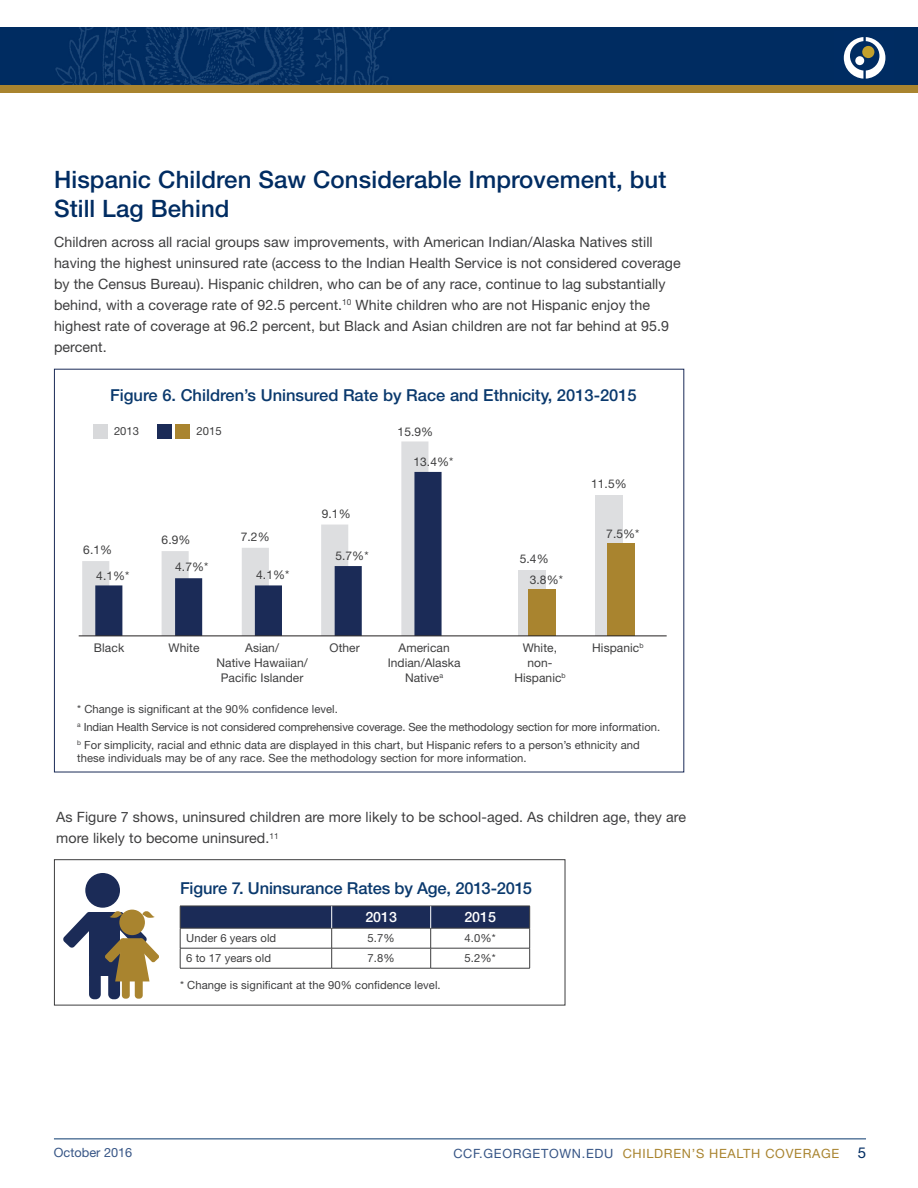
<style>
.page{position:relative;width:918px;height:1188px;background:#fff}
.page>*{position:absolute;margin:0;border:0;box-sizing:border-box;transform-origin:0 0}
.Headers{font:500 24px/28.8px "Helvetica Neue LT Std";letter-spacing:.005em;color:#002c62}
.Table_header{font:500 16.5px "Helvetica Neue LT Std";color:#0a396d}
.body_copy{font:14.25px/21px "Helvetica Neue LT Std";letter-spacing:.005em;color:#3e3e3f}
.Column_headers{font:500 14.25px "Helvetica Neue LT Std";color:#fff}
.t1{font:12.75px "Helvetica Neue LT Std";letter-spacing:.055em;color:#a9842f}
.t2{font:12.75px "Helvetica Neue LT Std";color:#375586}
.bar_chart_text{font:12px/15px "Helvetica Neue LT Std";letter-spacing:.005em;color:#3e3e3f;text-align:center}
.figure_notes{font:11.25px/13.5px "Helvetica Neue LT Std";letter-spacing:.005em;color:#3e3e3f}
.table_notes{font:11.25px "Helvetica Neue LT Std";letter-spacing:.005em;color:#3e3e3f}
.s1{color:#375586}
.s2{font-size:15px;color:#002c62}
</style>
<div class="page">
<img style="left:0;top:27px;width:918px;height:59px">
<div style="left:0;top:86px;width:918px;height:7px;background:#a9842f"></div>
<hr style="left:54px;top:1139px;width:812px;height:1px;background:#0a396d">
<div style="left:835px;top:32px;width:59px;height:52px;background:#002c62"></div>
<svg style="left:844px;top:37px;width:41px;height:42px"></svg>
<div style="left:89px;top:965px;width:12px;height:34px;background:#1b2b57;border-radius:5px"></div>
<div style="left:108px;top:969px;width:12px;height:30px;background:#1b2b57;border-radius:5px"></div>
<div style="left:85px;top:873px;width:35px;height:35px;background:#1b2b57;border-radius:50%"></div>
<svg style="left:63px;top:912px;width:26px;height:36px"></svg>
<div style="left:89px;top:912px;width:31px;height:63px;background:#1b2b57"></div>
<div style="left:122px;top:976px;width:8px;height:23px;background:#a9842f;border-radius:3px"></div>
<div style="left:135px;top:978px;width:8px;height:21px;background:#a9842f;border-radius:3px"></div>
<svg style="left:105px;top:911px;width:54px;height:70px"></svg>
<hr style="left:180px;top:968px;width:152px;height:1px;background:#3e3e3f">
<hr style="left:332px;top:968px;width:99px;height:1px;background:#3e3e3f">
<hr style="left:431px;top:968px;width:99px;height:1px;background:#3e3e3f">
<svg style="left:180px;top:906px;width:350px;height:62px"></svg>
<div style="left:595px;top:495px;width:27px;height:141px;background:#dddee0"></div>
<div style="left:519px;top:570px;width:27px;height:66px;background:#dddee0"></div>
<svg style="left:82px;top:441px;width:346px;height:195px"></svg>
<svg style="left:95px;top:472px;width:347px;height:164px"></svg>
<div style="left:529px;top:590px;width:27px;height:46px;background:#a9842f"></div>
<div style="left:607px;top:544px;width:27px;height:92px;background:#a9842f"></div>
<hr style="left:79px;top:636px;width:588px;height:1px;background:#231f20">
<div style="left:93px;top:424px;width:15px;height:16px;background:#d8d9db"></div>
<div style="left:157px;top:424px;width:15px;height:16px;background:#1b2b57"></div>
<div style="left:176px;top:424px;width:14px;height:16px;background:#a9842f"></div>
<p class="Headers" style="left:54px;top:165px;width:614px">Hispanic Children Saw Considerable Improvement, but<br>Still Lag Behind</p>
<p class="body_copy" style="left:54px;top:231px;width:628px">Children across all racial groups saw improvements, with American Indian/Alaska Natives still having the highest uninsured rate (access to the Indian Health Service is not considered coverage by the Census Bureau). Hispanic children, who can be of any race, continue to lag substantially behind, with a coverage rate of 92.5 percent.<sup>10</sup> White children who are not Hispanic enjoy the highest rate of coverage at 96.2 percent, but Black and Asian children are not far behind at 95.9 percent.</p>
<p class="Table_header" style="left:110px;top:386px;width:528px">Figure 6. Children’s Uninsured Rate by Race and Ethnicity, 2013-2015</p>
<p class="table_notes" style="left:114px;top:425px;width:27px">2013</p>
<p class="table_notes" style="left:197px;top:425px;width:27px">2015</p>
<p class="bar_chart_text" style="left:83px;top:542px;width:30px">6.1%</p>
<p class="bar_chart_text" style="left:96px;top:568px;width:35px">4.1%*</p>
<p class="bar_chart_text" style="left:162px;top:532px;width:30px">6.9%</p>
<p class="bar_chart_text" style="left:241px;top:529px;width:30px">7.2%</p>
<p class="bar_chart_text" style="left:175px;top:559px;width:35px">4.7%*</p>
<p class="bar_chart_text" style="left:256px;top:567px;width:35px">4.1%*</p>
<p class="bar_chart_text" style="left:322px;top:506px;width:30px">9.1%</p>
<p class="bar_chart_text" style="left:335px;top:548px;width:35px">5.7%*</p>
<p class="bar_chart_text" style="left:398px;top:424px;width:37px">15.9%</p>
<p class="bar_chart_text" style="left:413px;top:454px;width:41px">13.4%*</p>
<p class="bar_chart_text" style="left:94px;top:640px;width:32px">Black</p>
<p class="bar_chart_text" style="left:169px;top:640px;width:32px">White</p>
<p class="bar_chart_text" style="left:245px;top:640px;width:35px">Asian/</p>
<p class="bar_chart_text" style="left:329px;top:640px;width:32px">Other</p>
<p class="bar_chart_text" style="left:399px;top:640px;width:53px">American</p>
<p class="bar_chart_text" style="left:216px;top:655px;width:93px">Native Hawaiian/</p>
<p class="bar_chart_text" style="left:388px;top:655px;width:74px">Indian/Alaska</p>
<p class="bar_chart_text" style="left:221px;top:670px;width:84px">Pacific Islander</p>
<p class="bar_chart_text" style="left:405px;top:670px;width:40px">Native<sup>a</sup></p>
<p class="bar_chart_text" style="left:591px;top:476px;width:37px">11.5%</p>
<p class="bar_chart_text" style="left:520px;top:551px;width:30px">5.4%</p>
<p class="bar_chart_text" style="left:530px;top:572px;width:35px">3.8%*</p>
<p class="bar_chart_text" style="left:606px;top:526px;width:35px">7.5%*</p>
<p class="bar_chart_text" style="left:523px;top:640px;width:36px">White,</p>
<p class="bar_chart_text" style="left:592px;top:640px;width:53px">Hispanic<sup>b</sup></p>
<p class="bar_chart_text" style="left:514px;top:655px;width:53px">non-<br>Hispanic<sup>b</sup></p>
<p class="figure_notes" style="left:77px;top:702px;width:262px">* Change is significant at the 90% confidence level.</p>
<p class="figure_notes" style="left:77px;top:720px;width:585px"><sup>a</sup> Indian Health Service is not considered comprehensive coverage. See the methodology section for more information.</p>
<p class="figure_notes" style="left:77px;top:738px;width:564px"><sup>b</sup> For simplicity, racial and ethnic data are displayed in this chart, but Hispanic refers to a person’s ethnicity and these individuals may be of any race. See the methodology section for more information.</p>
<p class="body_copy" style="left:56px;top:807px;width:631px">As Figure 7 shows, uninsured children are more likely to be school-aged. As children age, they are more likely to become uninsured.<sup>11</sup></p>
<p class="Table_header" style="left:180px;top:878px;width:353px">Figure 7. Uninsurance Rates by Age, 2013-2015</p>
<p class="Column_headers" style="left:365px;top:909px;width:33px">2013</p>
<p class="Column_headers" style="left:464px;top:909px;width:33px">2015</p>
<p class="table_notes" style="left:186px;top:931px;width:92px">Under 6 years old</p>
<p class="table_notes" style="left:368px;top:931px;width:29px">5.7%</p>
<p class="table_notes" style="left:465px;top:931px;width:33px">4.0%*</p>
<p class="table_notes" style="left:186px;top:952px;width:86px">6 to 17 years old</p>
<p class="table_notes" style="left:368px;top:952px;width:29px">7.8%</p>
<p class="table_notes" style="left:465px;top:952px;width:33px">5.2%*</p>
<p class="table_notes" style="left:180px;top:978px;width:262px">* Change is significant at the 90% confidence level.</p>
<p class="t2" style="left:54px;top:1145px;width:80px">October 2016</p>
<p class="t1" style="left:453px;top:1146px;width:414px"><span class="s1">CCF.GEORGETOWN.EDU</span> CHILDREN’S HEALTH COVERAGE <span class="s2">5</span></p>
</div>
